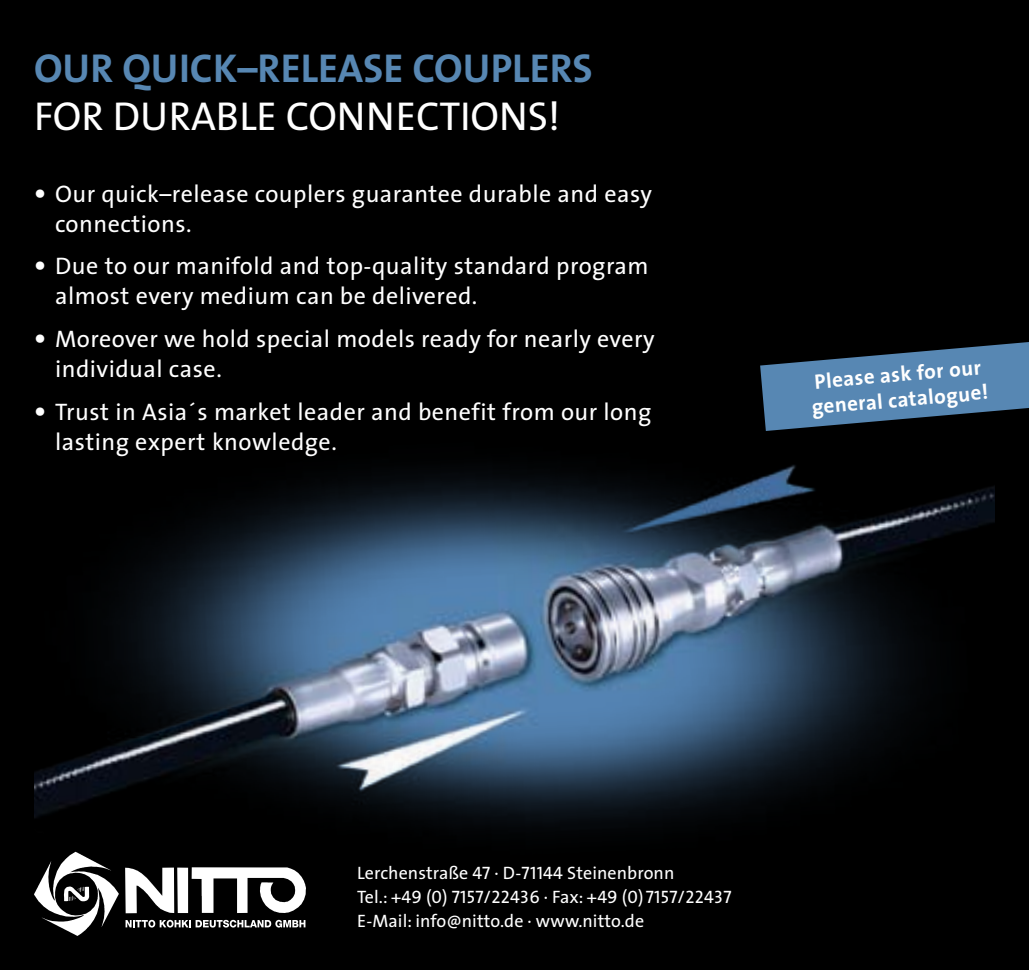
<style>
.page{position:relative;width:1029px;height:970px;background:#fff}
.page>*{position:absolute;margin:0;border:0;box-sizing:border-box;transform-origin:0 0}
.t1{font:700 40.5px "The Sans";color:#5787b3}
.t2{font:40.5px "The Sans";color:#fff}
.t3{font:24px/30px "The Sans";letter-spacing:.02em;color:#fff}
.t4{font:700 21px/25.5px "The Sans";color:#fff}
.t5{font:18px "The Sans";letter-spacing:.005em;color:#fff}
.t6{font:18px "The Sans Caps";letter-spacing:.015em;color:#fff}
.s1{font-family:"Frutiger"}
.s2{font-family:"The Sans Caps"}
.s3{font-family:"The Sans"}
</style>
<div class="page">
<div style="left:0;top:0;width:1029px;height:969px;background:#000"></div>
<img style="left:34px;top:465px;width:961px;height:470px">
<svg style="left:760px;top:342px;width:269px;height:89px"></svg>
<h1 class="t1" style="left:34px;top:34px;width:560px">OUR QUICK–RELEASE COUPLERS</h1>
<h1 class="t2" style="left:34px;top:83px;width:528px">for durable connections!</h1>
<p class="t3" style="left:55px;top:178px;width:599px;text-indent:-21px"><span class="s1">•</span> Our quick–release couplers guarantee durable and easy connections.</p>
<p class="t3" style="left:55px;top:250px;width:595px;text-indent:-21px"><span class="s1">•</span> Due to our manifold and top-quality standard program almost every medium can be delivered.</p>
<p class="t3" style="left:55px;top:323px;width:601px;text-indent:-21px"><span class="s1">•</span> Moreover we hold special models ready for nearly every individual case.</p>
<p class="t3" style="left:55px;top:396px;width:598px;text-indent:-21px"><span class="s1">•</span> Trust in Asia´s market leader and benefit from our long lasting expert knowledge.</p>
<p class="t4" style="left:808px;top:368px;width:179px;rotate:-5deg">P LEASE ASK FOR OUR<br>GENERAL CATALOGUE!</p>
<p class="t5" style="left:357px;top:858px;width:319px">Lerchenstraße <span class="s2">47</span> · D-<span class="s2">71144</span> Steinenbronn</p>
<p class="t6" style="left:357px;top:882px;width:376px"><span class="s3">Tel.:</span> +49 (0) 7157/22436 <span class="s3">· Fax:</span> +49 (0) 7157/22437</p>
<p class="t5" style="left:357px;top:906px;width:288px">E-Mail: info@nitto.de · www.nitto.de</p>
</div>
